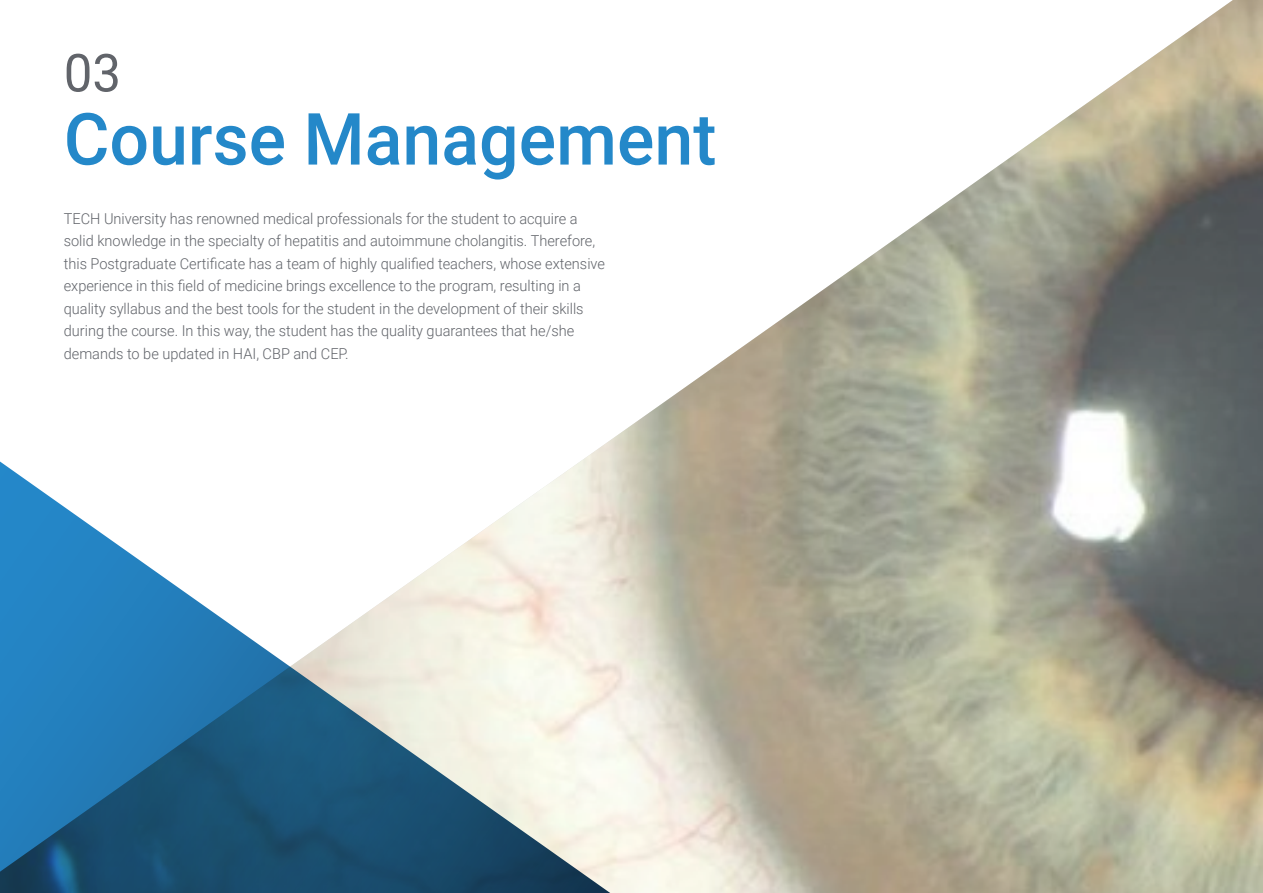
<style>
.page{position:relative;width:1263px;height:893px;background:#fff}
.page>*{position:absolute;margin:0;border:0;box-sizing:border-box;transform-origin:0 0}
.t1{font:500 72px "Roboto";color:#2488c9}
.t2{font:52.5px "Roboto";color:#61646a}
.t3{font:300 15px/22.5px "Roboto";color:#61646a}
</style>
<div class="page">
<img style="left:602px;top:0;width:661px;height:893px">
<svg style="left:0;top:446px;width:640px;height:447px"></svg>
<h2 class="t2" style="left:64px;top:36px;width:59px">03</h2>
<h1 class="t1" style="left:64px;top:89px;width:654px">Course Management</h1>
<p class="t3" style="left:64px;top:207px;width:543px">TECH University has renowned medical professionals for the student to acquire a solid knowledge in the specialty of hepatitis and autoimmune cholangitis. Therefore, this Postgraduate Certificate has a team of highly qualified teachers, whose extensive experience in this field of medicine brings excellence to the program, resulting in a quality syllabus and the best tools for the student in the development of their skills during the course. In this way, the student has the quality guarantees that he/she demands to be updated in HAI, CBP and CEP.</p>
</div>
